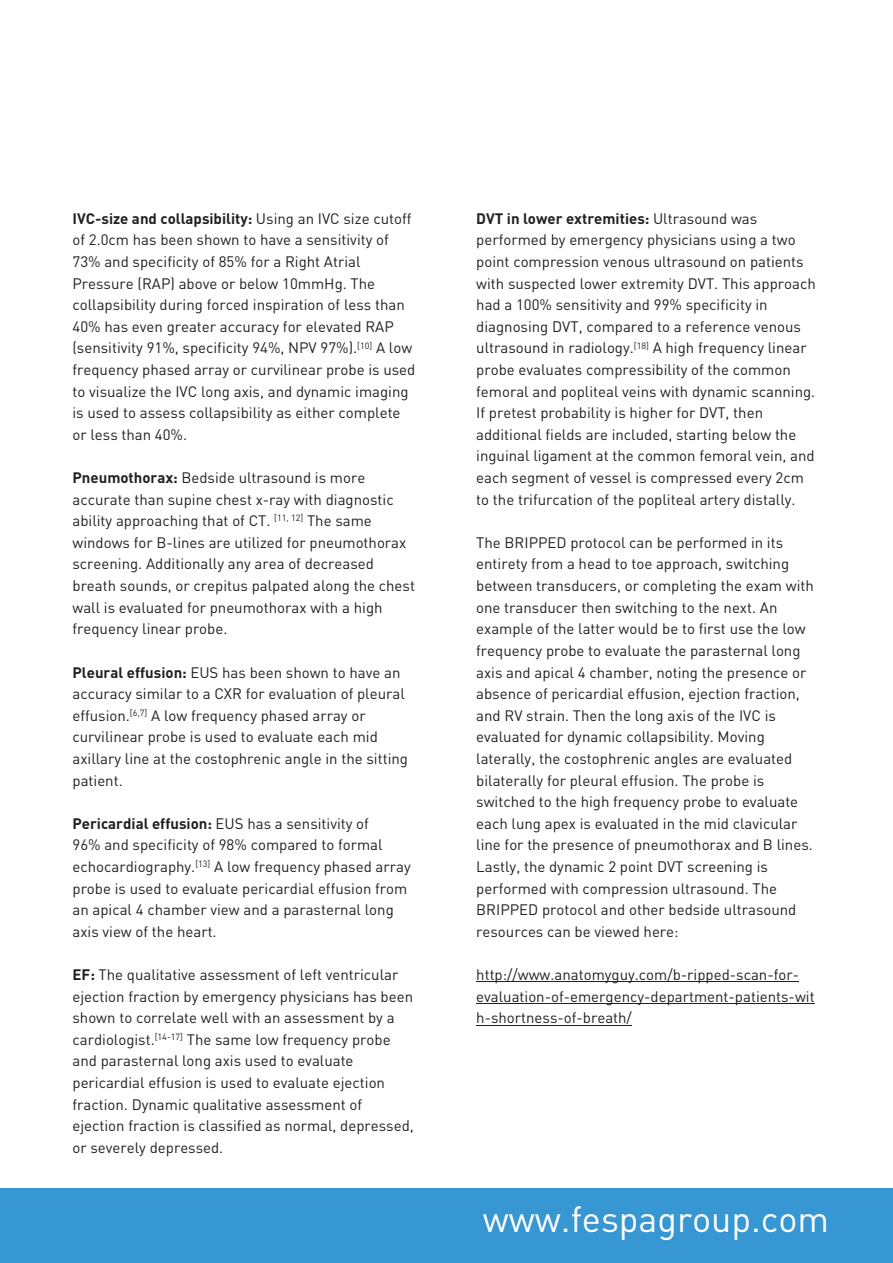
<style>
.page{position:relative;width:893px;height:1263px;background:#fff}
.page>*{position:absolute;margin:0;border:0;box-sizing:border-box;transform-origin:0 0}
.t1{font:36px "DIN Bek";color:#fff}
.t2{font:15px/21.6px "DIN Bek";color:#231f20}
.t3{font:15px "DIN Bold";color:#231f20}
.s1{font-family:"DIN Bek"}
.s2{font-family:"DIN Bold"}
</style>
<div class="page">
<hr style="left:476px;top:981px;width:323px;height:1px;background:#231f20">
<hr style="left:476px;top:1003px;width:339px;height:1px;background:#231f20">
<hr style="left:476px;top:1024px;width:156px;height:1px;background:#231f20">
<div style="left:0;top:1188px;width:893px;height:75px;background:#3797d3"></div>
<p class="t3" style="left:72px;top:209px;width:340px">IVC-size and collapsibility: <span class="s1">Using an IVC size cutoff</span></p>
<p class="t2" style="left:72px;top:229px;width:344px">of 2.0cm has been shown to have a sensitivity of 73% and specificity of 85% for a Right Atrial Pressure (RAP) above or below 10mmHg. The collapsibility during forced inspiration of less than 40% has even greater accuracy for elevated RAP (sensitivity 91%, specificity 94%, NPV 97%).<sup>[10]</sup> A low frequency phased array or curvilinear probe is used to visualize the IVC long axis, and dynamic imaging is used to assess collapsibility as either complete or less than 40%.</p>
<p class="t2" style="left:72px;top:467px;width:344px"><span class="s2">Pneumothorax:</span> Bedside ultrasound is more accurate than supine chest x-ray with diagnostic ability approaching that of CT. <sup>[11,</sup> <sup>12]</sup> The same windows for B-lines are utilized for pneumothorax screening. Additionally any area of decreased breath sounds, or crepitus palpated along the chest wall is evaluated for pneumothorax with a high frequency linear probe.</p>
<p class="t2" style="left:72px;top:661px;width:337px"><span class="s2">Pleural effusion:</span> EUS has been shown to have an accuracy similar to a CXR for evaluation of pleural effusion.<sup>[6,7]</sup> A low frequency phased array or curvilinear probe is used to evaluate each mid axillary line at the costophrenic angle in the sitting patient.</p>
<p class="t3" style="left:73px;top:813px;width:298px">Pericardial effusion: <span class="s1">EUS has a sensitivity of</span></p>
<p class="t2" style="left:72px;top:834px;width:340px">96% and specificity of 98% compared to formal echocardiography.<sup>[13]</sup> A low frequency phased array probe is used to evaluate pericardial effusion from an apical 4 chamber view and a parasternal long axis view of the heart.</p>
<p class="t2" style="left:72px;top:963px;width:343px"><span class="s2">EF:</span> The qualitative assessment of left ventricular ejection fraction by emergency physicians has been shown to correlate well with an assessment by a cardiologist.<sup>[14-17]</sup> The same low frequency probe and parasternal long axis used to evaluate pericardial effusion is used to evaluate ejection fraction. Dynamic qualitative assessment of ejection fraction is classified as normal, depressed, or severely depressed.</p>
<p class="t3" style="left:476px;top:209px;width:282px">DVT in lower extremities: <span class="s1">Ultrasound was</span></p>
<p class="t2" style="left:476px;top:229px;width:341px">performed by emergency physicians using a two point compression venous ultrasound on patients with suspected lower extremity DVT. This approach had a 100% sensitivity and 99% specificity in diagnosing DVT, compared to a reference venous ultrasound in radiology.<sup>[18]</sup> A high frequency linear probe evaluates compressibility of the common femoral and popliteal veins with dynamic scanning.<br>If pretest probability is higher for DVT, then additional fields are included, starting below the inguinal ligament at the common femoral vein, and each segment of vessel is compressed every 2cm to the trifurcation of the popliteal artery distally.</p>
<p class="t2" style="left:476px;top:531px;width:339px">The BRIPPED protocol can be performed in its entirety from a head to toe approach, switching between transducers, or completing the exam with one transducer then switching to the next. An example of the latter would be to first use the low frequency probe to evaluate the parasternal long axis and apical 4 chamber, noting the presence or absence of pericardial effusion, ejection fraction, and RV strain. Then the long axis of the IVC is evaluated for dynamic collapsibility. Moving laterally, the costophrenic angles are evaluated bilaterally for pleural effusion. The probe is switched to the high frequency probe to evaluate each lung apex is evaluated in the mid clavicular line for the presence of pneumothorax and B lines.<br>Lastly, the dynamic 2 point DVT screening is performed with compression ultrasound. The BRIPPED protocol and other bedside ultrasound resources can be viewed here:</p>
<p class="t2" style="left:476px;top:963px;width:340px">http://www.anatomyguy.com/b-ripped-scan-for&shy;evaluation-of-emergency-department-patients-wit h-shortness-of-breath/</p>
<h1 class="t1" style="left:483px;top:1196px;width:348px">www.fespagroup.com</h1>
</div>
